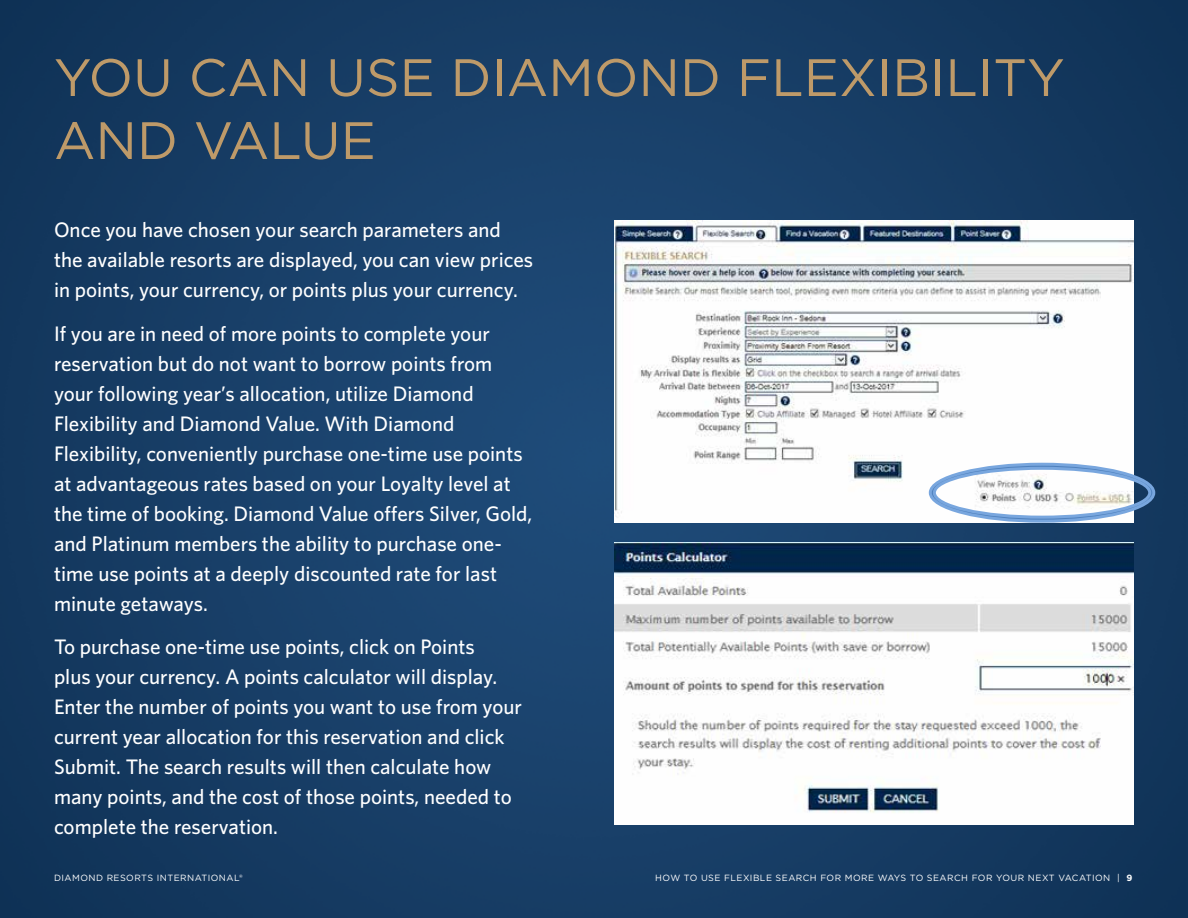
<style>
.page{position:relative;width:1188px;height:918px;background:#fff}
.page>*{position:absolute;margin:0;border:0;box-sizing:border-box;transform-origin:0 0}
.t1{font:52.5px/63px "Gotham";color:#be9a69}
.t2{font:500 21px/30px "Whitney";color:#fff}
.t3{font:9px "Gotham";letter-spacing:.05em;color:#fff}
.s1{font-weight:700}
</style>
<div class="page">
<img style="left:0;top:0;width:1188px;height:918px">
<img style="left:615px;top:220px;width:519px;height:303px">
<img style="left:615px;top:542px;width:519px;height:282px">
<svg style="left:929px;top:463px;width:226px;height:60px"></svg>
<h1 class="t1" style="left:54px;top:45px;width:1012px">YOU CAN USE DIAMOND FLEXIBILITY<br>AND VALUE</h1>
<p class="t2" style="left:54px;top:214px;width:481px">Once you have chosen your search parameters and the available resorts are displayed, you can view prices in points, your currency, or points plus your currency.</p>
<p class="t2" style="left:54px;top:318px;width:480px">If you are in need of more points to complete your reservation but do not want to borrow points from your following year’s allocation, utilize Diamond Flexibility and Diamond Value. With Diamond Flexibility, conveniently purchase one-time use points at advantageous rates based on your Loyalty level at the time of booking. Diamond Value offers Silver, Gold, and Platinum members the ability to purchase one&shy;time use points at a deeply discounted rate for last minute getaways.</p>
<p class="t2" style="left:54px;top:632px;width:470px">To purchase one-time use points, click on Points<br>plus your currency. A points calculator will display.<br>Enter the number of points you want to use from your current year allocation for this reservation and click Submit. The search results will then calculate how many points, and the cost of those points, needed to complete the reservation.</p>
<p class="t3" style="left:54px;top:872px;width:190px">DIAMOND RESORTS INTERNATIONAL®</p>
<p class="t3" style="left:655px;top:872px;width:479px">HOW TO USE FLEXIBLE SEARCH FOR MORE WAYS TO SEARCH FOR YOUR NEXT VACATION | <span class="s1">9</span></p>
</div>
